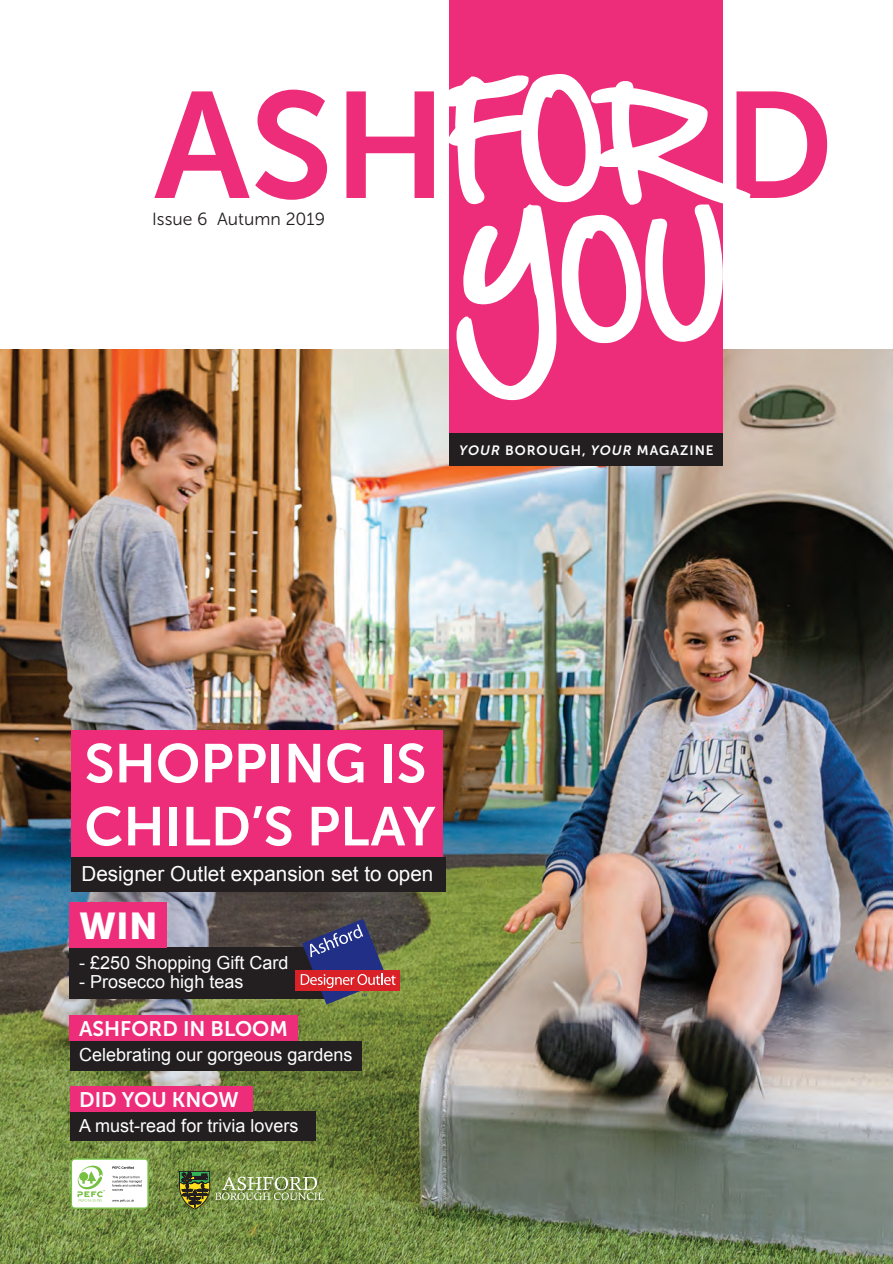
<style>
.page{position:relative;width:893px;height:1264px;background:#fff}
.page>*{position:absolute;margin:0;border:0;box-sizing:border-box;transform-origin:0 0}
.t1{font:150px "Museo Sans 700";color:#ee2d7a}
.t2{font:54.3px/63px "Museo Sans 700";color:#fff}
.t3{font:37.05px "Museo Sans 900";color:#fff}
.t4{font:21px "Museo Sans 700";color:#fff}
.t5{font:20.7px "Arial";color:#fff}
.t6{font:18px "Arial";color:#fff}
.t7{font:17.55px "Museo Sans 300";color:#231f20}
.t8{font:13.5px "Museo Sans 700";letter-spacing:.075em;color:#fff}
.s1{font-style:italic}
</style>
<div class="page">
<img style="left:0;top:349px;width:893px;height:914px">
<div style="left:450px;top:0;width:273px;height:454px;background:#ee2d7a"></div>
<div style="left:450px;top:433px;width:273px;height:32px;background:#231f20"></div>
<svg style="left:179px;top:1171px;width:145px;height:37px;background:#809153"></svg>
<div style="left:71px;top:1158px;width:77px;height:49px;background:#fff;border-radius:3px"></div>
<div style="left:71px;top:1158px;width:78px;height:50px;border:1px solid #77c042;border-radius:3px"></div>
<svg style="left:112px;top:1166px;width:22px;height:2px"></svg>
<svg style="left:112px;top:1199px;width:22px;height:2px"></svg>
<svg style="left:112px;top:1175px;width:30px;height:15px"></svg>
<svg style="left:77px;top:1165px;width:28px;height:36px"></svg>
<div style="left:71px;top:730px;width:372px;height:62px;background:#ee2d7a"></div>
<div style="left:71px;top:792px;width:372px;height:65px;background:#ee2d7a"></div>
<div style="left:71px;top:857px;width:374px;height:34px;background:#231f20"></div>
<div style="left:70px;top:947px;width:260px;height:52px;background:#231f20"></div>
<div style="left:70px;top:1111px;width:245px;height:30px;background:#231f20"></div>
<div style="left:70px;top:1085px;width:182px;height:26px;background:#ee2d7a"></div>
<div style="left:70px;top:1040px;width:291px;height:30px;background:#231f20"></div>
<div style="left:70px;top:1014px;width:228px;height:26px;background:#ee2d7a"></div>
<div style="left:70px;top:902px;width:97px;height:45px;background:#ee2d7a"></div>
<svg style="left:456px;top:205px;width:267px;height:195px"></svg>
<svg style="left:449px;top:74px;width:274px;height:131px"></svg>
<div style="left:295px;top:970px;width:105px;height:20px;background:#da2128"></div>
<svg style="left:301px;top:918px;width:95px;height:86px"></svg>
<p class="t1" style="left:154px;top:63px;width:295px">ASH</p>
<p class="t1" style="left:723px;top:63px;width:112px">D</p>
<p class="t7" style="left:152px;top:210px;width:174px">Issue 6 Autumn 2019</p>
<p class="t8" style="left:459px;top:443px;width:256px"><span class="s1">YOUR</span> BOROUGH, <span class="s1">YOUR</span> MAGAZINE</p>
<p class="t2" style="left:84px;top:732px;width:353px">SHOPPING IS<br>CHILD’S PLAY</p>
<p class="t5" style="left:82px;top:860px;width:353px">Designer Outlet expansion set to open</p>
<p class="t3" style="left:79px;top:904px;width:80px">WIN</p>
<p class="t6" style="left:79px;top:950px;width:211px">- £250 Shopping Gift Card</p>
<p class="t6" style="left:79px;top:969px;width:166px">- Prosecco high teas</p>
<p class="t4" style="left:79px;top:1016px;width:210px">ASHFORD IN BLOOM</p>
<p class="t6" style="left:79px;top:1042px;width:275px">Celebrating our gorgeous gardens</p>
<p class="t4" style="left:79px;top:1087px;width:161px">DID YOU KNOW</p>
<p class="t6" style="left:79px;top:1113px;width:221px">A must-read for trivia lovers</p>
</div>
